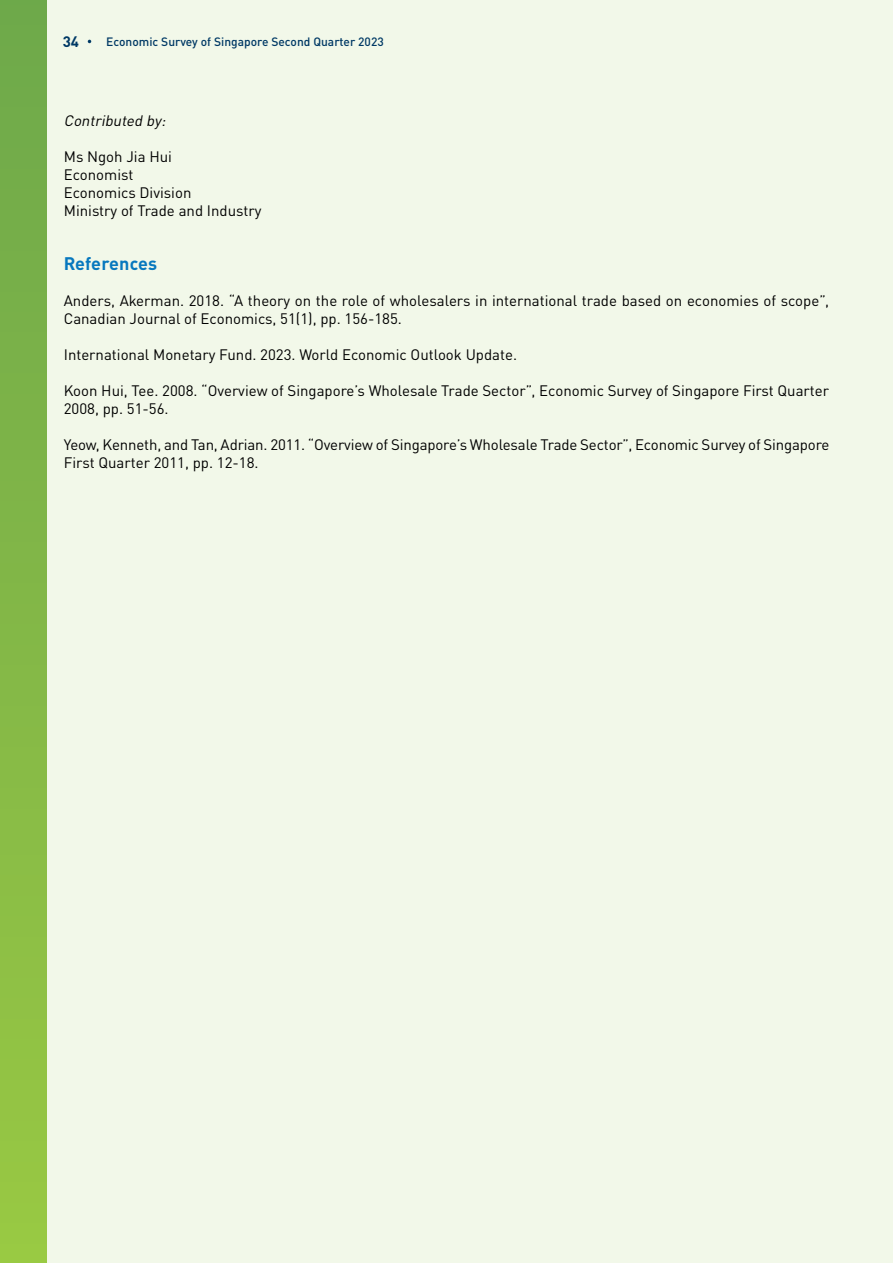
<style>
.page{position:relative;width:893px;height:1263px;background:#f2f8e9}
.page>*{position:absolute;margin:0;border:0;box-sizing:border-box;transform-origin:0 0}
.t1{font:700 18px "DIN Pro";letter-spacing:.01em;color:#0778be}
.t2{font:15px/18px "DIN Pro";color:#000}
.t3{font:italic 15px "DIN Pro";color:#000}
.t4{font:700 15px "DIN Pro";color:#003965}
.t5{font:500 12px "DIN Pro";color:#003965}
</style>
<div class="page">
<div style="left:0;top:0;width:47px;height:1263px;background:linear-gradient(to bottom,#6ea84b,#99c843)"></div>
<p class="t4" style="left:63px;top:29px;width:18px">34</p>
<p class="t5" style="left:106px;top:32px;width:279px">Economic Survey of Singapore Second Quarter 2023</p>
<p class="t3" style="left:64px;top:109px;width:107px">Contributed by:</p>
<p class="t2" style="left:64px;top:146px;width:199px">Ms Ngoh Jia Hui<br>Economist<br>Economics Division<br>Ministry of Trade and Industry</p>
<p class="t1" style="left:64px;top:248px;width:95px">References</p>
<p class="t2" style="left:64px;top:290px;width:767px">Anders, Akerman. 2018. “A theory on the role of wholesalers in international trade based on economies of scope”,<br>Canadian Journal of Economics, 51(1), pp. 156-185.</p>
<p class="t2" style="left:64px;top:344px;width:455px">International Monetary Fund. 2023. World Economic Outlook Update.</p>
<p class="t2" style="left:64px;top:380px;width:767px">Koon Hui, Tee. 2008. “Overview of Singapore’s Wholesale Trade Sector”, Economic Survey of Singapore First Quarter<br>2008, pp. 51-56.</p>
<p class="t2" style="left:64px;top:434px;width:767px">Yeow, Kenneth, and Tan, Adrian. 2011. “Overview of Singapore’s Wholesale Trade Sector”, Economic Survey of Singapore<br>First Quarter 2011, pp. 12-18.</p>
</div>
